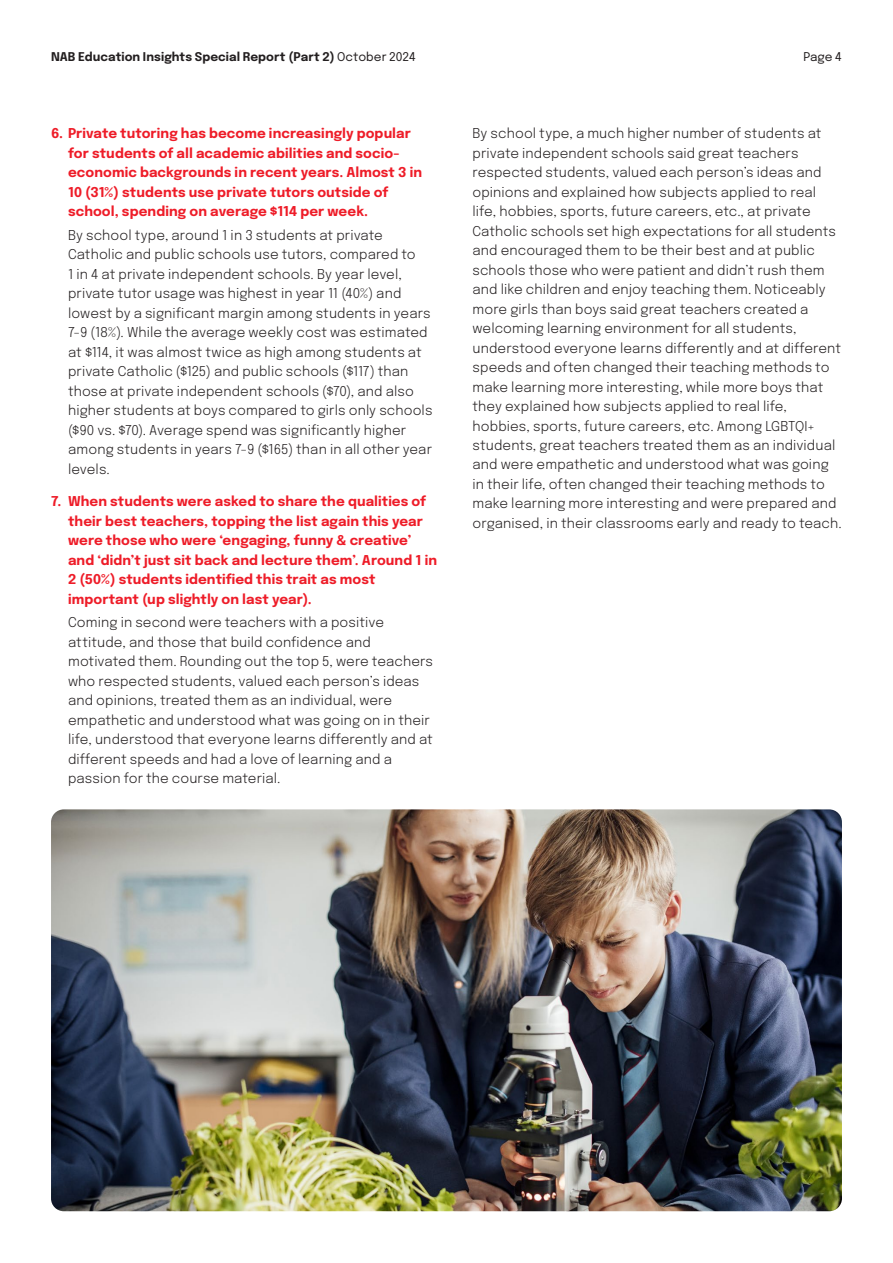
<style>
.page{position:relative;width:893px;height:1263px;background:#fff}
.page>*{position:absolute;margin:0;border:0;box-sizing:border-box;transform-origin:0 0}
.t1{font:13.5px/19.5px "Epilogue";letter-spacing:.01em;color:#231f20}
.t2{font:700 13.5px/19.5px "Epilogue";letter-spacing:.005em;color:#ee1c28}
.t3{font:700 12px "Epilogue";letter-spacing:.005em;color:#231f20}
.t4{font:12px "Epilogue";color:#231f20}
.s1{font-weight:400}
</style>
<div class="page">
<img style="left:51px;top:809px;width:791px;height:402px">
<p class="t3" style="left:51px;top:47px;width:366px">NAB Education Insights Special Report (Part 2) <span class="s1">October 2024</span></p>
<p class="t4" style="left:803px;top:48px;width:40px">Page 4</p>
<p class="t2" style="left:68px;top:123px;width:356px;text-indent:-17px">6. Private tutoring has become increasingly popular for students of all academic abilities and socio&shy;economic backgrounds in recent years. Almost 3 in 10 (31%) students use private tutors outside of school, spending on average $114 per week.</p>
<p class="t1" style="left:68px;top:225px;width:366px">By school type, around 1 in 3 students at private Catholic and public schools use tutors, compared to<br>1 in 4 at private independent schools. By year level, private tutor usage was highest in year 11 (40%) and lowest by a significant margin among students in years 7-9 (18%). While the average weekly cost was estimated at $114, it was almost twice as high among students at private Catholic ($125) and public schools ($117) than those at private independent schools ($70), and also higher students at boys compared to girls only schools ($90 vs. $70). Average spend was significantly higher among students in years 7-9 ($165) than in all other year levels.</p>
<p class="t2" style="left:68px;top:490px;width:371px;text-indent:-17px">7. When students were asked to share the qualities of their best teachers, topping the list again this year were those who were ‘engaging, funny &amp; creative’ and ‘didn’t just sit back and lecture them’. Around 1 in 2 (50%) students identified this trait as most important (up slightly on last year).</p>
<p class="t1" style="left:68px;top:612px;width:367px">Coming in second were teachers with a positive attitude, and those that build confidence and motivated them. Rounding out the top 5, were teachers who respected students, valued each person’s ideas and opinions, treated them as an individual, were empathetic and understood what was going on in their life, understood that everyone learns differently and at different speeds and had a love of learning and a passion for the course material.</p>
<p class="t1" style="left:472px;top:123px;width:371px">By school type, a much higher number of students at private independent schools said great teachers respected students, valued each person’s ideas and opinions and explained how subjects applied to real life, hobbies, sports, future careers, etc., at private Catholic schools set high expectations for all students and encouraged them to be their best and at public schools those who were patient and didn’t rush them and like children and enjoy teaching them. Noticeably more girls than boys said great teachers created a welcoming learning environment for all students, understood everyone learns differently and at different speeds and often changed their teaching methods to make learning more interesting, while more boys that they explained how subjects applied to real life, hobbies, sports, future careers, etc. Among LGBTQI+ students, great teachers treated them as an individual and were empathetic and understood what was going in their life, often changed their teaching methods to make learning more interesting and were prepared and organised, in their classrooms early and ready to teach.</p>
</div>
